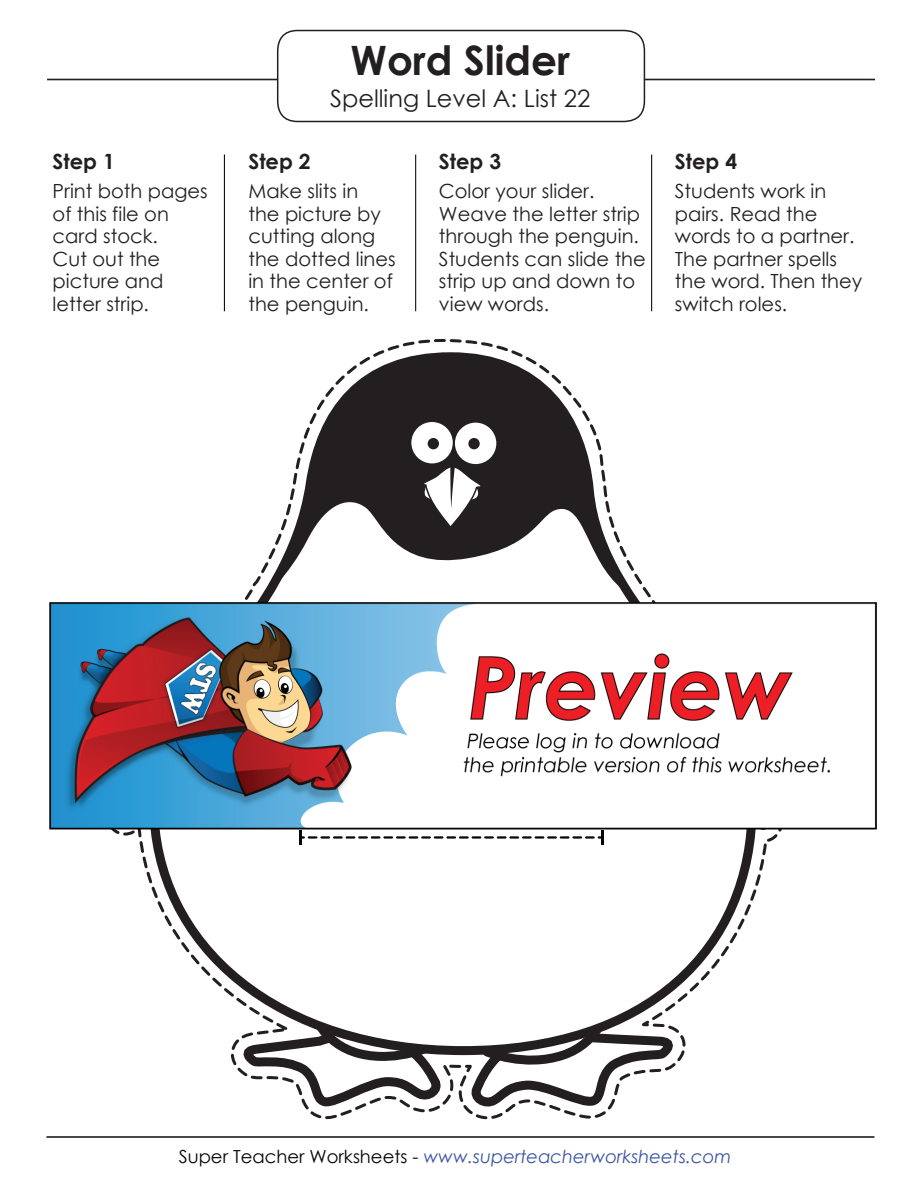
<style>
.page{position:relative;width:918px;height:1188px;background:#fff}
.page>*{position:absolute;margin:0;border:0;box-sizing:border-box;transform-origin:0 0}
.t1{font:700 40.5px "Century Gothic 2";color:#231f20}
.t2{font:24px "Century Gothic 2";color:#231f20}
.t3{font:700 21px "Century Gothic 2";color:#231f20}
.t4{font:19.5px/22.5px "Century Gothic 2";color:#231f20}
.t5{font:italic 18px "Century Gothic 2";color:#3a54a4}
.s1{font-style:normal;color:#050504}
</style>
<div class="page">
<svg style="left:139px;top:339px;width:628px;height:781px"></svg>
<hr style="left:224px;top:155px;width:1px;height:156px;background:#050504">
<hr style="left:415px;top:155px;width:1px;height:156px;background:#050504">
<hr style="left:651px;top:155px;width:1px;height:156px;background:#050504">
<svg style="left:299px;top:843px;width:302px;height:2px"></svg>
<hr style="left:601px;top:830px;width:3px;height:15px;background:#050504">
<hr style="left:47px;top:79px;width:828px;height:1px;background:#231f20">
<hr style="left:46px;top:1136px;width:828px;height:2px;background:#231f20">
<div style="left:278px;top:31px;width:366px;height:91px;background:#fff;border-radius:21px"></div>
<div style="left:277px;top:30px;width:368px;height:92px;border:2px solid #231f20;border-radius:21px"></div>
<img style="left:49px;top:585px;width:828px;height:258px">
<p class="t3" style="left:53px;top:146px;width:64px">Step 1</p>
<p class="t4" style="left:53px;top:180px;width:157px">Print both pages of this file on card stock.<br>Cut out the picture and letter strip.</p>
<h1 class="t1" style="left:351px;top:30px;width:221px">Word Slider</h1>
<p class="t2" style="left:330px;top:81px;width:262px">Spelling Level A: List 22</p>
<p class="t3" style="left:248px;top:146px;width:64px">Step 2</p>
<p class="t4" style="left:248px;top:180px;width:149px">Make slits in<br>the picture by cutting along the dotted lines in the center of the penguin.</p>
<p class="t3" style="left:439px;top:146px;width:64px">Step 3</p>
<p class="t4" style="left:439px;top:180px;width:208px">Color your slider.<br>Weave the letter strip through the penguin.<br>Students can slide the strip up and down to view words.</p>
<p class="t3" style="left:675px;top:146px;width:64px">Step 4</p>
<p class="t4" style="left:675px;top:180px;width:189px">Students work in pairs. Read the words to a partner.<br>The partner spells the word. Then they switch roles.</p>
<p class="t5" style="left:179px;top:1143px;width:554px"><span class="s1">Super Teacher Worksheets -</span> www.superteacherworksheets.com</p>
</div>
